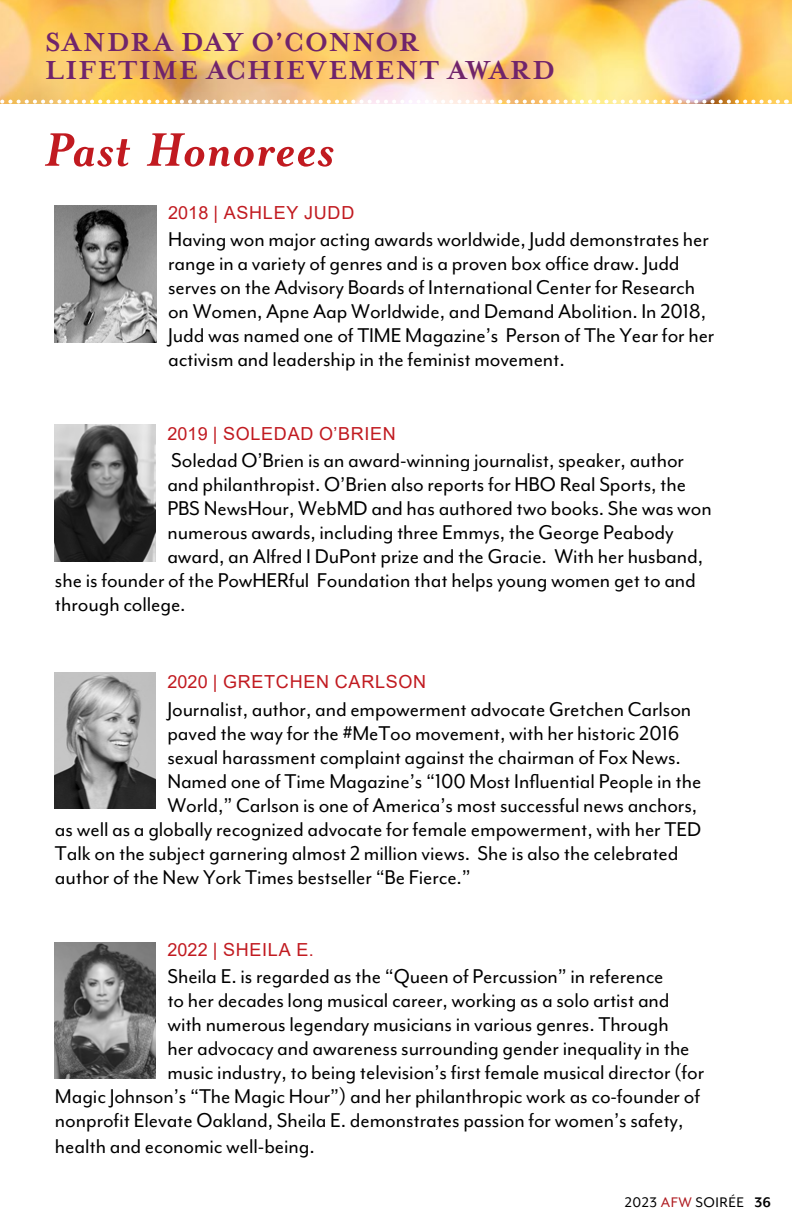
<style>
.page{position:relative;width:792px;height:1224px;background:#fff}
.page>*{position:absolute;margin:0;border:0;box-sizing:border-box;transform-origin:0 0}
.t1{font:italic 700 54px "Mrs Eaves OT";letter-spacing:.02em;color:#c11a20}
.t2{font:700 30px/28px "Mrs Eaves OT";letter-spacing:.04em;color:#70246b}
.t3{font:23px/24px "Mr Eaves Mod OT";letter-spacing:-.005em;color:#000}
.t4{font:18px "Arial";letter-spacing:.04em;color:#c11a20}
.t5{font:16px "Mr Eaves Mod OT";letter-spacing:.03em;color:#000}
.s1{color:#af1b20}
.s2{font-weight:700}
</style>
<div class="page">
<img style="left:0;top:0;width:792px;height:104px">
<svg style="left:0;top:100px;width:778px;height:4px"></svg>
<img style="left:55px;top:206px;width:101px;height:136px">
<img style="left:54px;top:425px;width:102px;height:136px">
<img style="left:54px;top:672px;width:102px;height:137px">
<img style="left:54px;top:942px;width:102px;height:137px">
<h2 class="t2" style="left:45px;top:28px;width:512px">SANDRA DAY O’CONNOR<br>LIFETIME ACHIEVEMENT AWARD</h2>
<h1 class="t1" style="left:45px;top:120px;width:290px">Past Honorees</h1>
<p class="t4" style="left:168px;top:200px;width:188px">2018 | ASHLEY JUDD</p>
<p class="t3" style="left:168px;top:227px;width:548px">Having won major acting awards worldwide, Judd demonstrates her range in a variety of genres and is a proven box office draw. Judd serves on the Advisory Boards of International Center for Research on Women, Apne Aap Worldwide, and Demand Abolition. In 2018, Judd was named one of TIME Magazine’s Person of The Year for her activism and leadership in the feminist movement.</p>
<p class="t4" style="left:167px;top:421px;width:230px">2019 | SOLEDAD O’BRIEN</p>
<p class="t3" style="left:171px;top:449px;width:514px">Soledad O’Brien is an award-winning journalist, speaker, author</p>
<p class="t3" style="left:167px;top:473px;width:520px">and philanthropist. O’Brien also reports for HBO Real Sports, the</p>
<p class="t3" style="left:167px;top:497px;width:546px">PBS NewsHour, WebMD and has authored two books. She was won</p>
<p class="t3" style="left:167px;top:521px;width:508px">numerous awards, including three Emmys, the George Peabody</p>
<p class="t3" style="left:167px;top:545px;width:537px">award, an Alfred I DuPont prize and the Gracie. With her husband,</p>
<p class="t3" style="left:55px;top:569px;width:642px">she is founder of the PowHERful Foundation that helps young women get to and</p>
<p class="t3" style="left:55px;top:593px;width:132px">through college.</p>
<p class="t4" style="left:167px;top:670px;width:260px">2020 | GRETCHEN CARLSON</p>
<p class="t3" style="left:167px;top:697px;width:525px">Journalist, author, and empowerment advocate Gretchen Carlson</p>
<p class="t3" style="left:167px;top:721px;width:513px">paved the way for the #MeToo movement, with her historic 2016</p>
<p class="t3" style="left:167px;top:745px;width:515px">sexual harassment complaint against the chairman of Fox News.</p>
<p class="t3" style="left:167px;top:769px;width:535px">Named one of Time Magazine’s “100 Most Influential People in the</p>
<p class="t3" style="left:167px;top:793px;width:531px">World,” Carlson is one of America’s most successful news anchors,</p>
<p class="t3" style="left:55px;top:817px;width:648px">as well as a globally recognized advocate for female empowerment, with her TED</p>
<p class="t3" style="left:55px;top:841px;width:625px">Talk on the subject garnering almost 2 million views. She is also the celebrated</p>
<p class="t3" style="left:55px;top:865px;width:417px">author of the New York Times bestseller “Be Fierce.”</p>
<p class="t4" style="left:167px;top:937px;width:148px">2022 | SHEILA E.</p>
<p class="t3" style="left:167px;top:964px;width:498px">Sheila E. is regarded as the “Queen of Percussion” in reference</p>
<p class="t3" style="left:167px;top:988px;width:504px">to her decades long musical career, working as a solo artist and</p>
<p class="t3" style="left:167px;top:1012px;width:503px">with numerous legendary musicians in various genres. Through</p>
<p class="t3" style="left:167px;top:1036px;width:524px">her advocacy and awareness surrounding gender inequality in the</p>
<p class="t3" style="left:167px;top:1060px;width:538px">music industry, to being television’s first female musical director (for</p>
<p class="t3" style="left:55px;top:1084px;width:647px">Magic Johnson’s “The Magic Hour”) and her philanthropic work as co-founder of</p>
<p class="t3" style="left:55px;top:1108px;width:630px">nonprofit Elevate Oakland, Sheila E. demonstrates passion for women’s safety,</p>
<p class="t3" style="left:55px;top:1134px;width:261px">health and economic well-being.</p>
<p class="t5" style="left:625px;top:1194px;width:148px">2023 <span class="s1">AFW</span> SOIRÉE <span class="s2">36</span></p>
</div>
